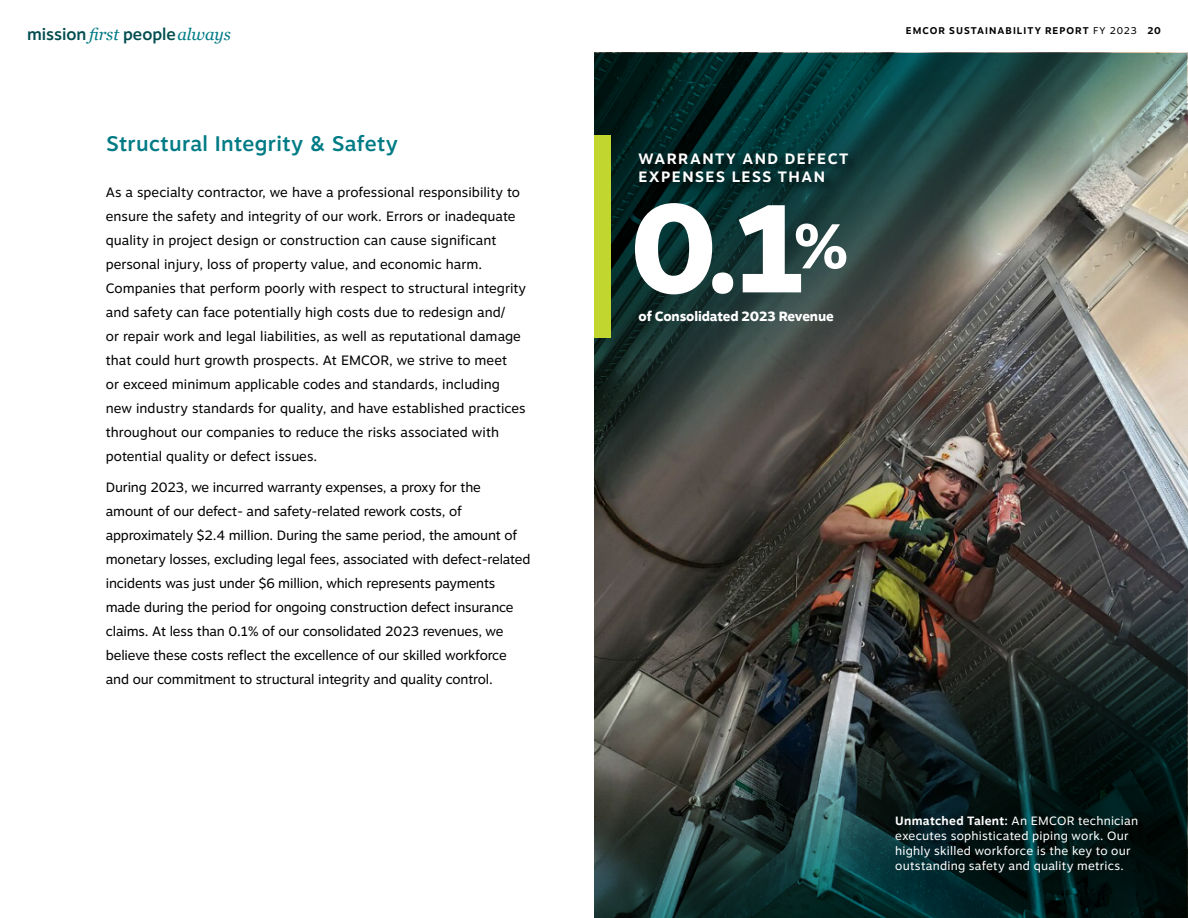
<style>
.page{position:relative;width:1188px;height:918px;background:#fff}
.page>*{position:absolute;margin:0;border:0;box-sizing:border-box;transform-origin:0 0}
.t1{font:800 124.5px "Motiva Sans";color:#fff}
.t2{font:500 21px "Motiva Sans";letter-spacing:.02em;color:#007b85}
.t3{font:500 16.5px "Motiva Sans";color:#004c4e}
.t4{font:700 15px/18px "Motiva Sans";letter-spacing:.1em;color:#fff}
.t5{font:13.5px/24px "Motiva Sans";letter-spacing:-.005em;color:#000}
.t6{font:800 13.35px "Motiva Sans";letter-spacing:-.01em;color:#fff}
.t7{font:12px/15px "Motiva Sans";letter-spacing:.02em;color:#fff}
.t8{font:700 9.75px "Motiva Sans";letter-spacing:.11em;color:#000}
.s1{font-family:"Georgia";font-weight:400;font-style:italic;color:#007b85}
.s2{font-weight:400}
.s3{font-weight:700}
</style>
<div class="page">
<img style="left:594px;top:53px;width:594px;height:865px">
<img style="left:594px;top:552px;width:592px;height:366px">
<img style="left:595px;top:53px;width:592px;height:446px">
<div style="left:636px;top:150px;width:225px;height:45px;background:#000;opacity:.75"></div>
<div style="left:594px;top:135px;width:16px;height:203px;background:#c1d72f"></div>
<p class="t3" style="left:27px;top:22px;width:205px">mission <span class="s1">first</span> people <span class="s1">always</span></p>
<p class="t8" style="left:906px;top:24px;width:257px">EMCOR SUSTAINABILITY REPORT <span class="s2">FY 2023</span> 20</p>
<h2 class="t2" style="left:106px;top:128px;width:293px">Structural Integrity &amp; Safety</h2>
<p class="t5" style="left:106px;top:180px;width:422px">As a specialty contractor, we have a professional responsibility to ensure the safety and integrity of our work. Errors or inadequate quality in project design or construction can cause significant personal injury, loss of property value, and economic harm.<br>Companies that perform poorly with respect to structural integrity and safety can face potentially high costs due to redesign and/<br>or repair work and legal liabilities, as well as reputational damage that could hurt growth prospects. At EMCOR, we strive to meet<br>or exceed minimum applicable codes and standards, including new industry standards for quality, and have established practices throughout our companies to reduce the risks associated with potential quality or defect issues.</p>
<p class="t5" style="left:106px;top:475px;width:426px">During 2023, we incurred warranty expenses, a proxy for the amount of our defect- and safety-related rework costs, of approximately $2.4 million. During the same period, the amount of monetary losses, excluding legal fees, associated with defect-related incidents was just under $6 million, which represents payments made during the period for ongoing construction defect insurance claims. At less than 0.1% of our consolidated 2023 revenues, we believe these costs reflect the excellence of our skilled workforce and our commitment to structural integrity and quality control.</p>
<p class="t4" style="left:639px;top:149px;width:211px">WARRANTY AND DEFECT<br>EXPENSES LESS THAN</p>
<h1 class="t1" style="left:630px;top:157px;width:220px">0.1<sup>%</sup></h1>
<p class="t6" style="left:639px;top:306px;width:197px">of Consolidated 2023 Revenue</p>
<p class="t7" style="left:895px;top:813px;width:244px"><span class="s3">Unmatched Talent:</span> An EMCOR technician executes sophisticated piping work. Our highly skilled workforce is the key to our outstanding safety and quality metrics.</p>
</div>
